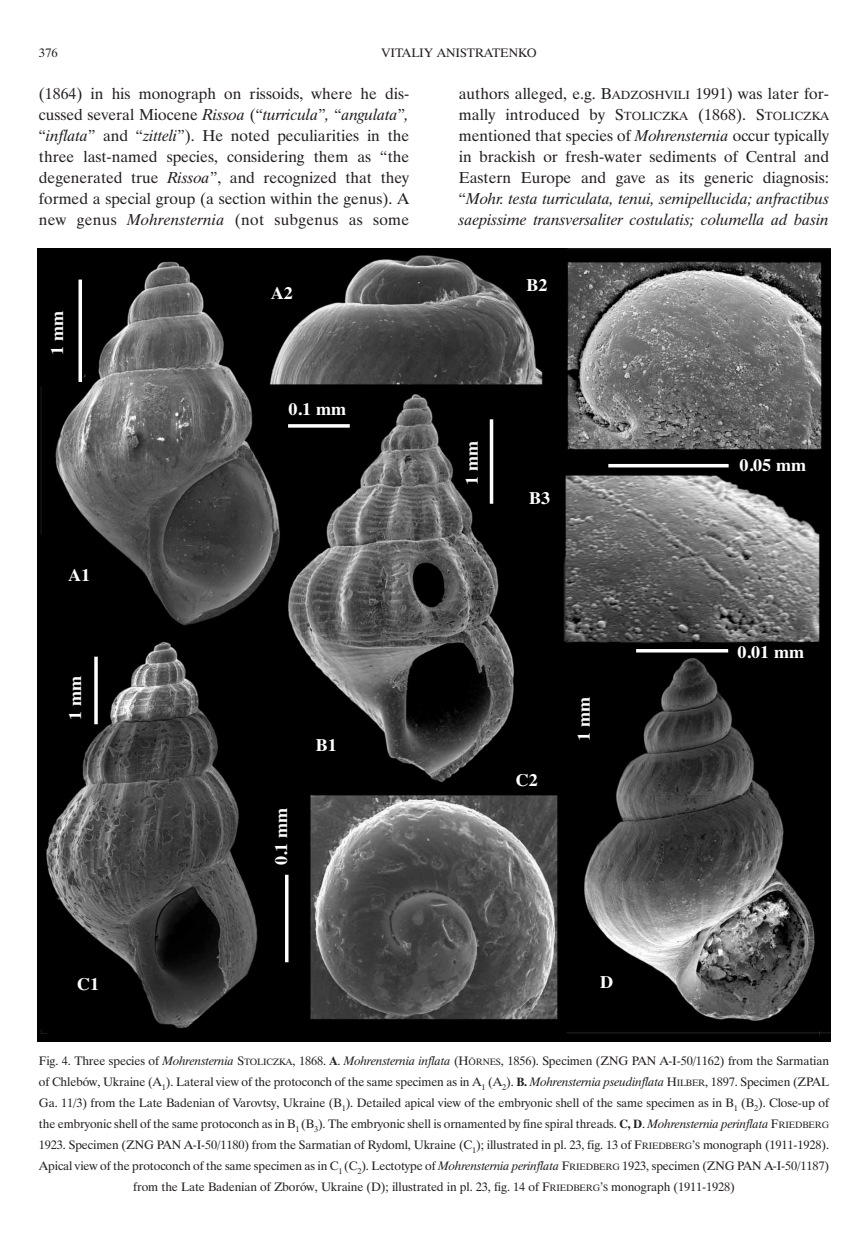
<style>
.page{position:relative;width:868px;height:1239px;background:#fff}
.page>*{position:absolute;margin:0;border:0;box-sizing:border-box;transform-origin:0 0}
.t1{font:15.75px/21px "Dutch 801 PL";color:#231f20;text-align:justify}
.t2{font:700 15.75px "Ptimes";color:#fff}
.t3{font:12.25px/21px "Dutch 801 PL";letter-spacing:-.01em;color:#231f20;text-align:center}
.s1{font-style:italic}
.s2{font-size:11.9px}
.s3{font-size:9.1px}
.s4{font-weight:700}
</style>
<div class="page">
<img style="left:37px;top:248px;width:794px;height:794px">
<hr style="left:79px;top:280px;width:3px;height:102px;background:#fff">
<svg style="left:94px;top:657px;width:4px;height:67px"></svg>
<svg style="left:285px;top:875px;width:4px;height:87px"></svg>
<svg style="left:636px;top:649px;width:92px;height:4px"></svg>
<hr style="left:608px;top:464px;width:121px;height:3px;background:#fff">
<svg style="left:288px;top:424px;width:62px;height:4px"></svg>
<hr style="left:490px;top:419px;width:3px;height:85px;background:#fff">
<p class="t3" style="left:39px;top:43px;width:20px">376</p>
<p class="t3" style="left:381px;top:43px;width:157px">VITALIY ANISTRATENKO</p>
<p class="t1" style="left:39px;top:85px;width:372px">(1864) in his monograph on rissoids, where he dis&shy;cussed several Miocene <span class="s1">Rissoa</span> (“<span class="s1">turricula</span>”<span class="s1">,</span> “<span class="s1">angulata</span>”<span class="s1">, </span>“<span class="s1">inflata</span>” and “<span class="s1">zitteli</span>”). He noted peculiarities in the three last-named species, considering them as “the degenerated true <span class="s1">Rissoa</span>”, and recognized that they formed a special group (a section within the genus). A new genus <span class="s1">Mohrensternia</span> (not subgenus as some</p>
<p class="t1" style="left:459px;top:85px;width:372px">authors alleged, e.g. B<span class="s2">ADZOSHVILI</span> 1991) was later for&shy;mally introduced by S<span class="s2">TOLICZKA</span> (1868). S<span class="s2">TOLICZKA </span>mentioned that species of <span class="s1">Mohrensternia</span> occur typically in brackish or fresh-water sediments of Central and Eastern Europe and gave as its generic diagnosis: “<span class="s1">Mohr. testa turriculata, tenui, semipellucida; anfractibus saepissime transversaliter costulatis; columella ad basin</span></p>
<p class="t2" style="left:51px;top:355px;width:46px;rotate:-90deg">1 mm</p>
<p class="t2" style="left:68px;top:569px;width:24px">A1</p>
<p class="t2" style="left:69px;top:720px;width:46px;rotate:-90deg">1 mm</p>
<p class="t2" style="left:271px;top:287px;width:24px">A2</p>
<p class="t2" style="left:288px;top:403px;width:59px">0.1 mm</p>
<p class="t2" style="left:275px;top:865px;width:59px;rotate:-90deg">0.1 mm</p>
<p class="t2" style="left:316px;top:739px;width:23px">B1</p>
<p class="t2" style="left:526px;top:279px;width:23px">B2</p>
<p class="t2" style="left:466px;top:485px;width:46px;rotate:-90deg">1 mm</p>
<p class="t2" style="left:529px;top:492px;width:23px">B3</p>
<p class="t2" style="left:516px;top:774px;width:24px">C2</p>
<p class="t2" style="left:578px;top:741px;width:46px;rotate:-90deg">1 mm</p>
<p class="t2" style="left:77px;top:978px;width:24px">C1</p>
<p class="t2" style="left:600px;top:976px;width:15px">D</p>
<p class="t2" style="left:740px;top:459px;width:68px">0.05 mm</p>
<p class="t2" style="left:738px;top:646px;width:68px">0.01 mm</p>
<p class="t3" style="left:39px;top:1051px;width:792px">Fig. 4. Three species of <span class="s1">Mohrensternia</span> S<span class="s3">TOLICZKA</span>, 1868. <span class="s4">A</span>. <span class="s1">Mohrensternia inflata</span> (H<span class="s3">ÖRNES</span>, 1856). Specimen (ZNG PAN A-I-50/1162) from the Sarmatian of Chlebów, Ukraine (A<sub>1</sub>). Lateral view of the protoconch of the same specimen as in A<sub>1</sub> (A<sub>2</sub>). <span class="s4">B.</span> <span class="s1">Mohrensternia pseudinflata</span> H<span class="s3">ILBER</span>, 1897. Specimen (ZPAL Ga. 11/3) from the Late Badenian of Varovtsy, Ukraine (B<sub>1</sub>). Detailed apical view of the embryonic shell of the same specimen as in B<sub>1</sub> (B<sub>2</sub>). Close-up of the embryonic shell of the same protoconch as in B<sub>1</sub> (B<sub>3</sub>). The embryonic shell is ornamented by fine spiral threads. <span class="s4">C, D</span>. <span class="s1">Mohrensternia perinflata</span> F<span class="s3">RIEDBERG </span>1923. Specimen (ZNG PAN A-I-50/1180) from the Sarmatian of Rydoml, Ukraine (C<sub>1</sub>); illustrated in pl. 23, fig. 13 of F<span class="s3">RIEDBERG</span>’<span class="s3">S</span> monograph (1911-1928).<br>Apical view of the protoconch of the same specimen as in C<sub>1</sub> (C<sub>2</sub>). Lectotype of <span class="s1">Mohrensternia perinflata</span> F<span class="s3">RIEDBERG</span> 1923, specimen (ZNG PAN A-I-50/1187) from the Late Badenian of Zborów, Ukraine (D); illustrated in pl. 23, fig. 14 of F<span class="s3">RIEDBERG</span>’<span class="s3">S</span> monograph (1911-1928)</p>
</div>
